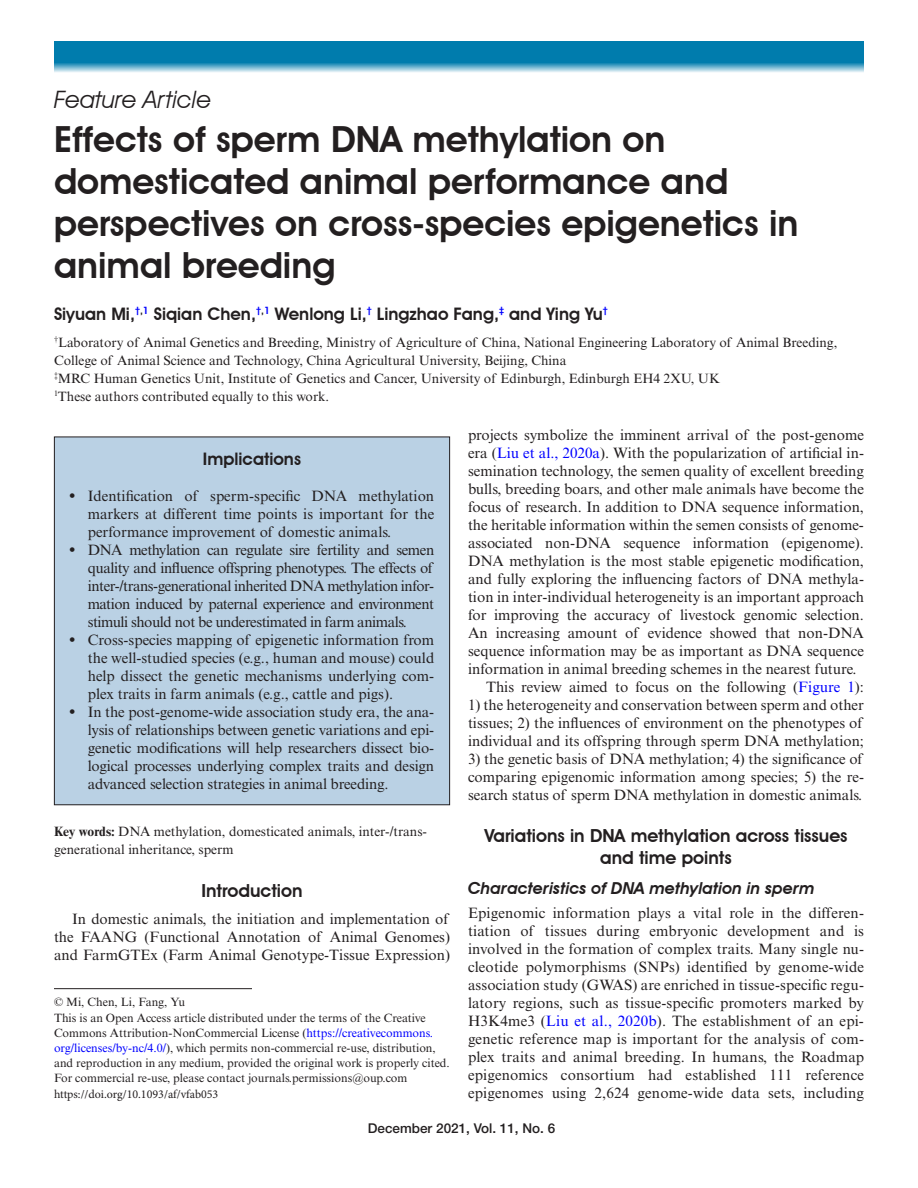
<style>
.page{position:relative;width:918px;height:1188px;background:#fff}
.page>*{position:absolute;margin:0;border:0;box-sizing:border-box;transform-origin:0 0}
.t1{font:600 36px/42px "Avant Garde IT Cby BT";color:#231f20}
.t2{font:italic 24px "Avant Garde IT Cby BT";color:#231f20}
.t3{font:600 18px/22.5px "Avant Garde IT Cby BT";color:#231f20;text-align:center}
.t4{font:600 17.25px "Avant Garde IT Cby BT";color:#231f20}
.t5{font:italic 600 16.5px "Avant Garde IT Cby BT";color:#231f20}
.t6{font:15px/18px "Times New Roman MT Std";color:#231f20;text-align:justify}
.t7{font:13.5px/18px "Times New Roman MT Std";color:#231f20}
.t8{font:500 13.5px "Helvetica Neue LT Std";color:#231f20}
.t9{font:12px/15px "Times New Roman MT Std";color:#231f20}
.t10{font:12px "Minion Pro";color:#231f20}
.s1{font-family:"Univers LT Std";font-stretch:condensed}
.s2{font-weight:700}
.s3{color:#00f}
</style>
<div class="page">
<svg style="left:54px;top:41px;width:810px;height:31px;background:#238eb8"></svg>
<hr style="left:54px;top:988px;width:198px;height:1px;background:#231f20">
<div style="left:54px;top:437px;width:396px;height:368px;background:#bad1e4"></div>
<div style="left:54px;top:437px;width:396px;height:368px;border:1px solid #231f20"></div>
<h2 class="t2" style="left:54px;top:85px;width:158px">Feature Article</h2>
<h1 class="t1" style="left:54px;top:118px;width:746px">Effects of sperm DNA methylation on domesticated animal performance and perspectives on cross-species epigenetics in animal breeding</h1>
<p class="t4" style="left:54px;top:303px;width:555px">Siyuan Mi,<sup>†</sup><sup>,</sup><sup>1</sup> Siqian Chen,<sup>†</sup><sup>,</sup><sup>1</sup> Wenlong Li,<sup>†</sup> Lingzhao Fang,<sup>‡</sup> and Ying Yu<sup>†</sup></p>
<p class="t7" style="left:54px;top:333px;width:785px"><sup>†</sup>Laboratory of Animal Genetics and Breeding, Ministry of Agriculture of China, National Engineering Laboratory of Animal Breeding, College of Animal Science and Technology, China Agricultural University, Beijing, China<br><sup>‡</sup>MRC Human Genetics Unit, Institute of Genetics and Cancer, University of Edinburgh, Edinburgh EH4 2XU, UK<br><sup>1</sup>These authors contributed equally to this work.</p>
<p class="t4" style="left:203px;top:449px;width:100px">Implications</p>
<p class="t6" style="left:88px;top:487px;width:348px;text-indent:-18px"><span class="s1">•</span> Identification of sperm-specific DNA methylation markers at different time points is important for the performance improvement of domestic animals.</p>
<p class="t6" style="left:88px;top:541px;width:348px;text-indent:-18px"><span class="s1">•</span> DNA methylation can regulate sire fertility and semen quality and influence offspring phenotypes. The effects of inter-/trans-generational inherited DNA methylation infor&shy;mation induced by paternal experience and environment stimuli should not be underestimated in farm animals.</p>
<p class="t6" style="left:88px;top:631px;width:348px;text-indent:-18px"><span class="s1">•</span> Cross-species mapping of epigenetic information from the well-studied species (e.g., human and mouse) could help dissect the genetic mechanisms underlying com&shy;plex traits in farm animals (e.g., cattle and pigs).</p>
<p class="t6" style="left:88px;top:703px;width:348px;text-indent:-18px"><span class="s1">•</span> In the post-genome-wide association study era, the ana&shy;lysis of relationships between genetic variations and epi&shy;genetic modifications will help researchers dissect bio&shy;logical processes underlying complex traits and design advanced selection strategies in animal breeding.</p>
<p class="t7" style="left:54px;top:822px;width:375px"><span class="s2">Key words:</span> DNA methylation, domesticated animals, inter-/trans&shy;generational inheritance, sperm</p>
<p class="t3" style="left:201px;top:880px;width:103px">Introduction</p>
<p class="t6" style="left:54px;top:910px;width:398px;text-indent:18px">In domestic animals, the initiation and implementation of the FAANG (Functional Annotation of Animal Genomes) and FarmGTEx (Farm Animal Genotype-Tissue Expression)</p>
<p class="t9" style="left:54px;top:994px;width:133px">© Mi, Chen, Li, Fang, Yu</p>
<p class="t9" style="left:54px;top:1011px;width:397px">This is an Open Access article distributed under the terms of the Creative Commons Attribution-NonCommercial License (<span class="s3">https://creativecommons. org/licenses/by-nc/4.0/</span>), which permits non-commercial re-use, distribution, and reproduction in any medium, provided the original work is properly cited.<br>For commercial re-use, please contact journals.permissions@oup.com</p>
<p class="t10" style="left:54px;top:1086px;width:166px">https://doi.org/10.1093/af/vfab053</p>
<p class="t6" style="left:468px;top:426px;width:397px">projects symbolize the imminent arrival of the post-genome</p>
<p class="t6" style="left:468px;top:444px;width:397px">era (<span class="s3">Liu et al., 2020a</span>). With the popularization of artificial in-</p>
<p class="t6" style="left:468px;top:462px;width:398px">semination technology, the semen quality of excellent breeding</p>
<p class="t6" style="left:468px;top:480px;width:398px">bulls, breeding boars, and other male animals have become the</p>
<p class="t6" style="left:468px;top:498px;width:398px">focus of research. In addition to DNA sequence information,</p>
<p class="t6" style="left:468px;top:516px;width:397px">the heritable information within the semen consists of genome-</p>
<p class="t6" style="left:468px;top:534px;width:397px">associated non-DNA sequence information (epigenome).</p>
<p class="t6" style="left:468px;top:552px;width:398px">DNA methylation is the most stable epigenetic modification,</p>
<p class="t6" style="left:468px;top:570px;width:397px">and fully exploring the influencing factors of DNA methyla-</p>
<p class="t6" style="left:468px;top:588px;width:398px">tion in inter-individual heterogeneity is an important approach</p>
<p class="t6" style="left:468px;top:606px;width:397px">for improving the accuracy of livestock genomic selection.</p>
<p class="t6" style="left:468px;top:624px;width:398px">An increasing amount of evidence showed that non-DNA</p>
<p class="t6" style="left:468px;top:642px;width:397px">sequence information may be as important as DNA sequence</p>
<p class="t6" style="left:468px;top:660px;width:390px">information in animal breeding schemes in the nearest future.</p>
<p class="t6" style="left:486px;top:678px;width:380px">This review aimed to focus on the following (<span class="s3">Figure 1</span>):</p>
<p class="t6" style="left:468px;top:696px;width:398px">1) the heterogeneity and conservation between sperm and other tissues; 2) the influences of environment on the phenotypes of individual and its offspring through sperm DNA methylation;</p>
<p class="t6" style="left:468px;top:750px;width:398px">3) the genetic basis of DNA methylation; 4) the significance of comparing epigenomic information among species; 5) the re&shy;search status of sperm DNA methylation in domestic animals.</p>
<p class="t3" style="left:484px;top:824px;width:365px">Variations in DNA methylation across tissues and time points</p>
<p class="t5" style="left:468px;top:878px;width:348px">Characteristics of DNA methylation in sperm</p>
<p class="t6" style="left:468px;top:904px;width:398px">Epigenomic information plays a vital role in the differen&shy;tiation of tissues during embryonic development and is involved in the formation of complex traits. Many single nu&shy;cleotide polymorphisms (SNPs) identified by genome-wide association study (GWAS) are enriched in tissue-specific regu&shy;latory regions, such as tissue-specific promoters marked by H3K4me3 (<span class="s3">Liu et al., 2020b</span>). The establishment of an epi&shy;genetic reference map is important for the analysis of com&shy;plex traits and animal breeding. In humans, the Roadmap epigenomics consortium had established 111 reference epigenomes using 2,624 genome-wide data sets, including</p>
<p class="t8" style="left:368px;top:1120px;width:189px">December 2021, Vol. 11, No. 6</p>
</div>
